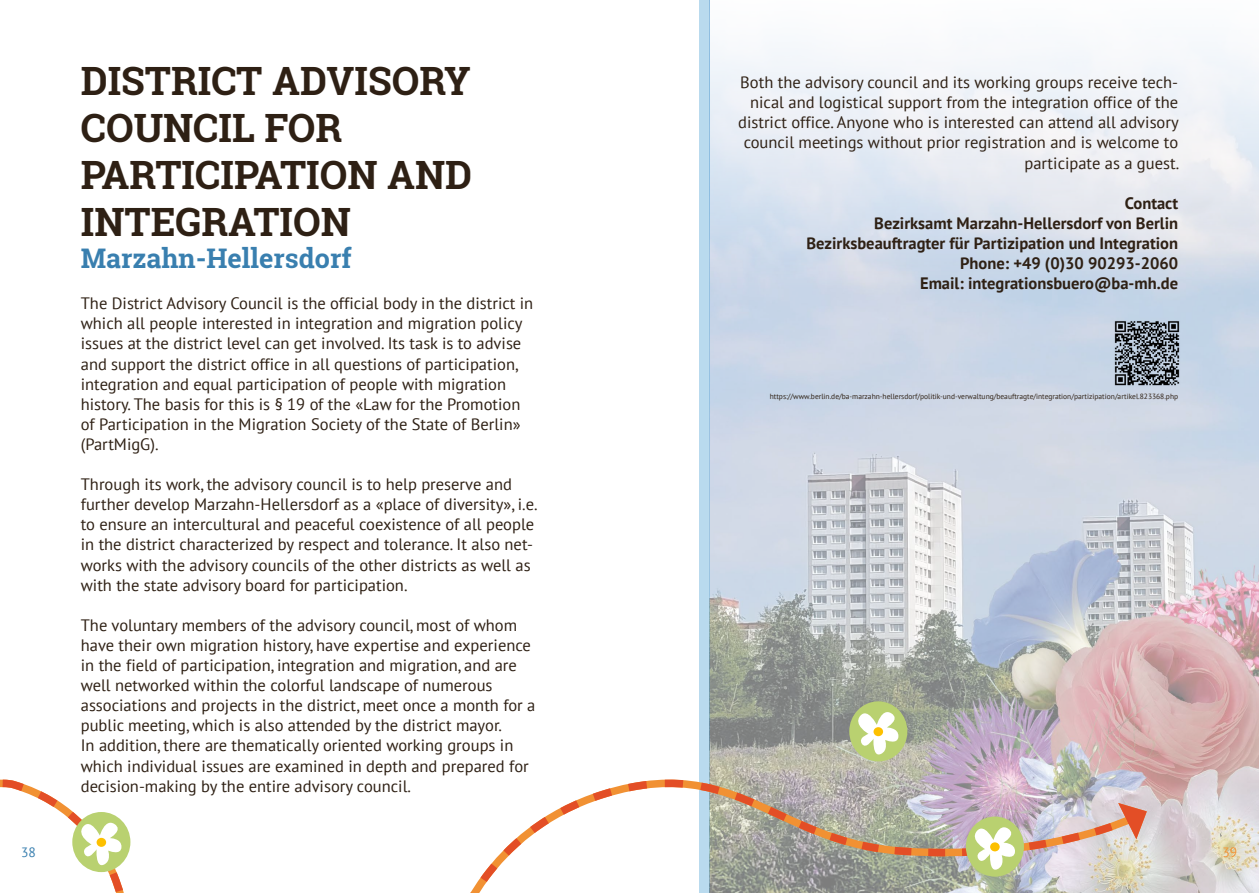
<style>
.page{position:relative;width:1259px;height:893px;background:#fff}
.page>*{position:absolute;margin:0;border:0;box-sizing:border-box;transform-origin:0 0}
.t1{font:700 39px/46.8px "Roboto Slab";color:#2e2014}
.t2{font:700 27px "Roboto Slab";color:#397faf}
.t3{font:16.5px/20.1px "PT Sans";color:#2e2014}
.t4{font:700 16.5px/20.1px "PT Sans";color:#2e2014;text-align:right}
.t5{font:13.5px "PT Sans";color:#397faf}
.t6{font:13.5px "PT Sans";color:#f19133}
.t7{font:7.5px "PT Sans";color:#2e2014}
</style>
<div class="page">
<img style="left:710px;top:289px;width:549px;height:604px">
<div style="left:710px;top:0;width:549px;height:289px;background:linear-gradient(to bottom,#fff,#ced8e8)"></div>
<div style="left:849px;top:701px;width:58px;height:60px;background:#b9d170;border-radius:50%"></div>
<svg style="left:852px;top:707px;width:49px;height:50px"></svg>
<div style="left:873px;top:727px;width:10px;height:9px;background:#fdc000;border-radius:50%"></div>
<svg style="left:699px;top:760px;width:446px;height:23px;background:#c2baba"></svg>
<svg style="left:633px;top:776px;width:138px;height:7px"></svg>
<svg style="left:470px;top:783px;width:675px;height:110px"></svg>
<div style="left:966px;top:816px;width:58px;height:61px;background:#b9d170;border-radius:50%"></div>
<img style="left:920px;top:803px;width:226px;height:70px">
<div style="left:990px;top:842px;width:9px;height:9px;background:#fdc000;border-radius:50%"></div>
<img style="left:1108px;top:314px;width:77px;height:78px">
<svg style="left:0;top:779px;width:131px;height:114px"></svg>
<div style="left:97px;top:838px;width:9px;height:9px;background:#fdc000;border-radius:50%"></div>
<h1 class="t1" style="left:81px;top:57px;width:393px">DISTRICT ADVISORY<br>COUNCIL FOR<br>PARTICIPATION AND<br>INTEGRATION</h1>
<h2 class="t2" style="left:81px;top:240px;width:272px">Marzahn-Hellersdorf</h2>
<p class="t3" style="left:81px;top:293px;width:454px">The District Advisory Council is the official body in the district in which all people interested in integration and migration policy issues at the district level can get involved. Its task is to advise and support the district office in all questions of participation, integration and equal participation of people with migration history. The basis for this is § 19 of the «Law for the Promotion of Participation in the Migration Society of the State of Berlin» (PartMigG).</p>
<p class="t3" style="left:81px;top:474px;width:458px">Through its work, the advisory council is to help preserve and further develop Marzahn-Hellersdorf as a «place of diversity», i.e. to ensure an intercultural and peaceful coexistence of all people in the district characterized by respect and tolerance. It also net&shy;works with the advisory councils of the other districts as well as with the state advisory board for participation.</p>
<p class="t3" style="left:81px;top:615px;width:456px">The voluntary members of the advisory council, most of whom have their own migration history, have expertise and experience in the field of participation, integration and migration, and are well networked within the colorful landscape of numerous associations and projects in the district, meet once a month for a public meeting, which is also attended by the district mayor.<br>In addition, there are thematically oriented working groups in which individual issues are examined in depth and prepared for decision-making by the entire advisory council.</p>
<p class="t3" style="left:738px;top:72px;width:443px;text-align:right">Both the advisory council and its working groups receive tech&shy;nical and logistical support from the integration office of the district office. Anyone who is interested can attend all advisory council meetings without prior registration and is welcome to participate as a guest.</p>
<p class="t4" style="left:806px;top:193px;width:373px">Contact<br>Bezirksamt Marzahn-Hellersdorf von Berlin Bezirksbeauftragter für Partizipation und Integration Phone: +49 (0)30 90293-2060<br>Email: integrationsbuero@ba-mh.de</p>
<p class="t7" style="left:770px;top:391px;width:410px">https://www.berlin.de/ba-marzahn-hellersdorf/politik-und-verwaltung/beauftragte/integration/partizipation/artikel.823368.php</p>
<p class="t5" style="left:21px;top:843px;width:16px">38</p>
<p class="t6" style="left:1222px;top:843px;width:16px">39</p>
</div>
